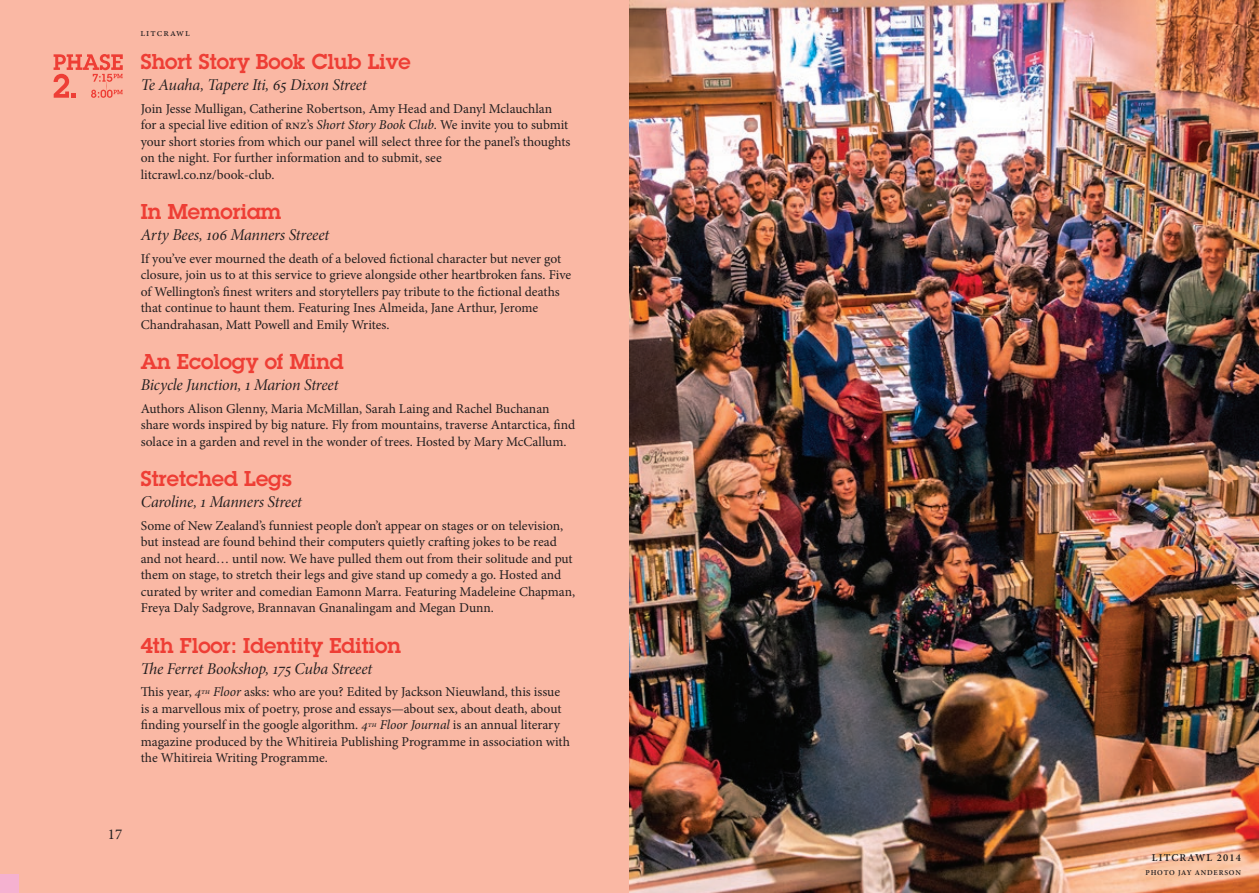
<style>
.page{position:relative;width:1259px;height:893px;background:#fff}
.page>*{position:absolute;margin:0;border:0;box-sizing:border-box;transform-origin:0 0}
.t1{font:600 21px "Lubalin Graph Std";color:#ee3e35}
.t2{font:16.5px "Minion Pro It Subh";letter-spacing:-.01em;color:#231f20}
.t3{font:15px "Minion Pro";color:#231f20}
.t4{font:13.5px/16.5px "Minion Pro";letter-spacing:-.005em;color:#231f20}
.t5{font:600 10.5px "Minion Pro";letter-spacing:.11em;color:#231f20}
.t6{font:10.5px "Minion Pro";letter-spacing:.1em;color:#231f20}
.t7{font:600 7.5px "Minion Pro";letter-spacing:.1em;color:#231f20}
.s1{font-style:italic}
</style>
<div class="page">
<div style="left:0;top:0;width:629px;height:893px;background:#fab8a4"></div>
<div style="left:0;top:875px;width:18px;height:18px;background:#f5b1d0"></div>
<img style="left:629px;top:0;width:630px;height:893px">
<svg style="left:54px;top:54px;width:69px;height:44px"></svg>
<p class="t6" style="left:140px;top:26px;width:51px">LITCRAWL</p>
<h1 class="t1" style="left:141px;top:48px;width:271px">Short Story Book Club Live</h1>
<p class="t2" style="left:141px;top:74px;width:228px">Te Auaha, Tapere Iti, 65 Dixon Street</p>
<p class="t4" style="left:141px;top:100px;width:431px">Join Jesse Mulligan, Catherine Robertson, Amy Head and Danyl Mclauchlan for a special live edition of RNZ’s <span class="s1">Short Story Book Club</span>. We invite you to submit your short stories from which our panel will select three for the panel’s thoughts on the night. For further information and to submit, see litcrawl.co.nz/book-club.</p>
<h1 class="t1" style="left:141px;top:198px;width:142px">In Memoriam</h1>
<p class="t2" style="left:141px;top:224px;width:190px">Arty Bees, 106 Manners Streeet</p>
<p class="t4" style="left:141px;top:250px;width:432px">If you’ve ever mourned the death of a beloved fictional character but never got closure, join us to at this service to grieve alongside other heartbroken fans. Five of Wellington’s finest writers and storytellers pay tribute to the fictional deaths that continue to haunt them. Featuring Ines Almeida, Jane Arthur, Jerome Chandrahasan, Matt Powell and Emily Writes.</p>
<h1 class="t1" style="left:141px;top:348px;width:204px">An Ecology of Mind</h1>
<p class="t2" style="left:141px;top:374px;width:199px">Bicycle Junction, 1 Marion Street</p>
<p class="t4" style="left:141px;top:400px;width:436px">Authors Alison Glenny, Maria McMillan, Sarah Laing and Rachel Buchanan share words inspired by big nature. Fly from mountains, traverse Antarctica, find solace in a garden and revel in the wonder of trees. Hosted by Mary McCallum.</p>
<h1 class="t1" style="left:141px;top:465px;width:152px">Stretched Legs</h1>
<p class="t2" style="left:141px;top:491px;width:163px">Caroline, 1 Manners Street</p>
<p class="t4" style="left:141px;top:517px;width:436px">Some of New Zealand’s funniest people don’t appear on stages or on television, but instead are found behind their computers quietly crafting jokes to be read and not heard… until now. We have pulled them out from their solitude and put them on stage, to stretch their legs and give stand up comedy a go. Hosted and curated by writer and comedian Eamonn Marra. Featuring Madeleine Chapman, Freya Daly Sadgrove, Brannavan Gnanalingam and Megan Dunn.</p>
<h1 class="t1" style="left:141px;top:631px;width:261px">4th Floor: Identity Edition</h1>
<p class="t2" style="left:141px;top:658px;width:233px">The Ferret Bookshop, 175 Cuba Streeet</p>
<p class="t4" style="left:141px;top:684px;width:431px">This year, <span class="s1">4</span><sup>th</sup> <span class="s1">Floor</span> asks: who are you? Edited by Jackson Nieuwland, this issue is a marvellous mix of poetry, prose and essays—about sex, about death, about finding yourself in the google algorithm. <span class="s1">4</span><sup>th</sup> <span class="s1">Floor Journal</span> is an annual literary magazine produced by the Whitireia Publishing Programme in association with the Whitireia Writing Programme.</p>
<p class="t3" style="left:108px;top:824px;width:16px">17</p>
<p class="t5" style="left:1151px;top:851px;width:91px">LITCRAWL 2014</p>
<p class="t7" style="left:1145px;top:867px;width:97px">PHOTO JAY ANDERSON</p>
</div>
